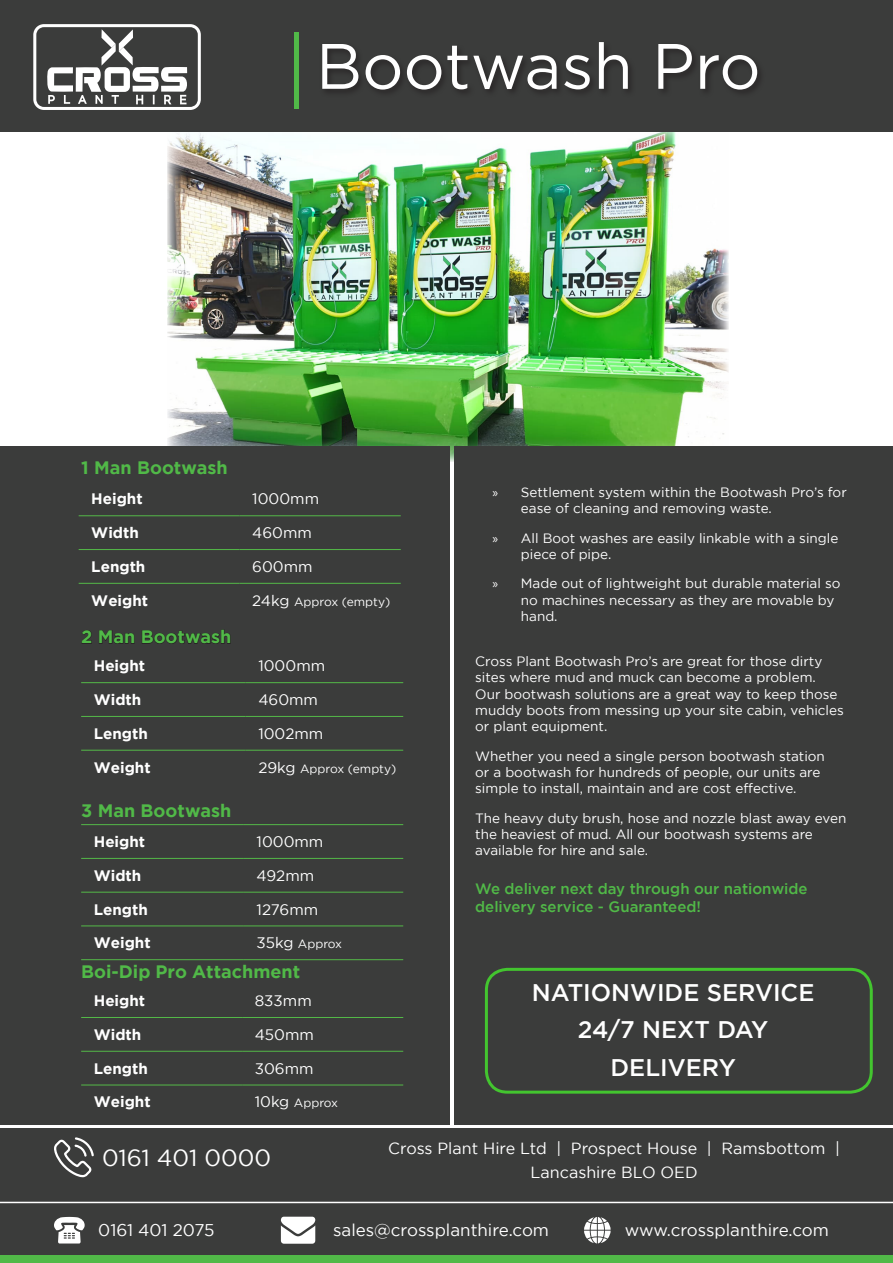
<style>
.page{position:relative;width:893px;height:1263px;background:#fff}
.page>*{position:absolute;margin:0;border:0;box-sizing:border-box;transform-origin:0 0}
.t1{font:64.05px "Gotham";color:#fff}
.t2{font:500 24px "Gotham";color:#fff}
.t3{font:23.25px "Gotham";color:#fff}
.t4{font:700 18px "Gotham";color:#51b948}
.t5{font:16.95px "Gotham";color:#fff}
.t6{font:16.05px/24.2px "Gotham";color:#fff;text-align:center}
.t7{font:700 15.15px "Gotham";color:#fff}
.t8{font:15.15px "Gotham";color:#fff}
.t9{font:500 15px/18px "Gotham";color:#51b948}
.t10{font:13.5px/16.2px "Gotham";color:#fff}
.t11{font:12px "Gotham";color:#fff}
.s1{font-size:15.15px}
.s2{font-family:"Myriad Pro"}
</style>
<div class="page">
<img style="left:167px;top:131px;width:562px;height:330px">
<div style="left:0;top:0;width:893px;height:131px;background:#3b3c3b"></div>
<div style="left:0;top:446px;width:450px;height:678px;background:#3b3c3b"></div>
<div style="left:454px;top:446px;width:439px;height:678px;background:#3b3c3b"></div>
<div style="left:485px;top:968px;width:388px;height:126px;border:3px solid #43c52f;border-radius:21px"></div>
<div style="left:294px;top:33px;width:5px;height:76px;background:#51b948"></div>
<div style="left:0;top:1129px;width:893px;height:134px;background:#3b3c3b"></div>
<div style="left:0;top:1256px;width:893px;height:7px;background:#51b948"></div>
<svg style="left:584px;top:1217px;width:27px;height:26px"></svg>
<svg style="left:281px;top:1217px;width:34px;height:27px"></svg>
<svg style="left:54px;top:1217px;width:31px;height:26px"></svg>
<svg style="left:54px;top:1137px;width:40px;height:40px"></svg>
<hr style="left:0;top:1202px;width:893px;height:1px;background:#fff">
<hr style="left:79px;top:515px;width:161px;height:1px;background:#54b948">
<hr style="left:240px;top:515px;width:161px;height:1px;background:#54b948">
<hr style="left:79px;top:549px;width:161px;height:1px;background:#54b948">
<hr style="left:240px;top:549px;width:161px;height:1px;background:#54b948">
<hr style="left:79px;top:583px;width:161px;height:1px;background:#54b948">
<hr style="left:240px;top:583px;width:161px;height:1px;background:#54b948">
<hr style="left:81px;top:682px;width:165px;height:1px;background:#54b948">
<hr style="left:246px;top:682px;width:157px;height:1px;background:#54b948">
<hr style="left:81px;top:716px;width:165px;height:1px;background:#54b948">
<hr style="left:246px;top:716px;width:157px;height:1px;background:#54b948">
<hr style="left:81px;top:750px;width:165px;height:1px;background:#54b948">
<hr style="left:246px;top:750px;width:157px;height:1px;background:#54b948">
<svg style="left:81px;top:630px;width:11px;height:14px"></svg>
<svg style="left:99px;top:630px;width:36px;height:14px"></svg>
<svg style="left:142px;top:629px;width:89px;height:15px"></svg>
<svg style="left:81px;top:825px;width:322px;height:102px"></svg>
<hr style="left:81px;top:824px;width:163px;height:1px;background:#54b948">
<hr style="left:244px;top:824px;width:159px;height:1px;background:#54b948">
<hr style="left:81px;top:858px;width:163px;height:1px;background:#54b948">
<hr style="left:244px;top:858px;width:159px;height:1px;background:#54b948">
<hr style="left:81px;top:892px;width:163px;height:1px;background:#54b948">
<hr style="left:244px;top:892px;width:159px;height:1px;background:#54b948">
<hr style="left:81px;top:925px;width:163px;height:1px;background:#54b948">
<hr style="left:244px;top:925px;width:159px;height:1px;background:#54b948">
<hr style="left:81px;top:959px;width:163px;height:1px;background:#54b948">
<hr style="left:244px;top:959px;width:159px;height:1px;background:#54b948">
<hr style="left:81px;top:1017px;width:161px;height:1px;background:#54b948">
<hr style="left:242px;top:1017px;width:161px;height:1px;background:#54b948">
<hr style="left:81px;top:1051px;width:161px;height:1px;background:#54b948">
<hr style="left:242px;top:1051px;width:161px;height:1px;background:#54b948">
<hr style="left:81px;top:1085px;width:161px;height:1px;background:#54b948">
<hr style="left:242px;top:1085px;width:161px;height:1px;background:#54b948">
<svg style="left:33px;top:24px;width:168px;height:86px"></svg>
<p class="t1" style="left:316px;top:31px;width:446px">Bootwash Pro</p>
<p class="t4" style="left:81px;top:458px;width:148px">1 Man Bootwash</p>
<p class="t7" style="left:91px;top:490px;width:53px">Height</p>
<p class="t8" style="left:252px;top:491px;width:68px">1000mm</p>
<p class="t7" style="left:91px;top:524px;width:49px">Width</p>
<p class="t8" style="left:252px;top:524px;width:61px">460mm</p>
<p class="t7" style="left:91px;top:558px;width:56px">Length</p>
<p class="t8" style="left:252px;top:558px;width:62px">600mm</p>
<p class="t7" style="left:91px;top:592px;width:58px">Weight</p>
<p class="t11" style="left:252px;top:595px;width:140px"><span class="s1">24kg</span> Approx (empty)</p>
<p class="t4" style="left:81px;top:626px;width:152px">2 Man Bootwash</p>
<p class="t7" style="left:94px;top:657px;width:53px">Height</p>
<p class="t8" style="left:258px;top:657px;width:68px">1000mm</p>
<p class="t7" style="left:94px;top:691px;width:49px">Width</p>
<p class="t8" style="left:258px;top:691px;width:61px">460mm</p>
<p class="t7" style="left:94px;top:725px;width:56px">Length</p>
<p class="t8" style="left:258px;top:725px;width:66px">1002mm</p>
<p class="t7" style="left:94px;top:758px;width:58px">Weight</p>
<p class="t11" style="left:258px;top:762px;width:140px"><span class="s1">29kg</span> Approx (empty)</p>
<p class="t4" style="left:81px;top:800px;width:152px">3 Man Bootwash</p>
<p class="t7" style="left:94px;top:833px;width:53px">Height</p>
<p class="t8" style="left:257px;top:833px;width:68px">1000mm</p>
<p class="t7" style="left:94px;top:867px;width:49px">Width</p>
<p class="t8" style="left:257px;top:867px;width:59px">492mm</p>
<p class="t7" style="left:94px;top:900px;width:56px">Length</p>
<p class="t8" style="left:257px;top:901px;width:63px">1276mm</p>
<p class="t7" style="left:94px;top:934px;width:58px">Weight</p>
<p class="t11" style="left:257px;top:937px;width:87px"><span class="s1">35kg</span> Approx</p>
<p class="t4" style="left:81px;top:961px;width:221px">Boi-Dip Pro Attachment</p>
<p class="t7" style="left:94px;top:992px;width:53px">Height</p>
<p class="t8" style="left:255px;top:992px;width:59px">833mm</p>
<p class="t7" style="left:94px;top:1026px;width:49px">Width</p>
<p class="t8" style="left:255px;top:1026px;width:61px">450mm</p>
<p class="t7" style="left:94px;top:1059px;width:56px">Length</p>
<p class="t8" style="left:255px;top:1060px;width:60px">306mm</p>
<p class="t7" style="left:94px;top:1093px;width:58px">Weight</p>
<p class="t11" style="left:255px;top:1096px;width:85px"><span class="s1">10kg</span> Approx</p>
<p class="t10" style="left:521px;top:484px;width:327px;text-indent:-28px"><span class="s2">»</span> Settlement system within the Bootwash Pro’s for ease of cleaning and removing waste.</p>
<p class="t10" style="left:521px;top:529px;width:319px;text-indent:-28px"><span class="s2">»</span> All Boot washes are easily linkable with a single piece of pipe.</p>
<p class="t10" style="left:521px;top:575px;width:321px;text-indent:-28px"><span class="s2">»</span> Made out of lightweight but durable material so no machines necessary as they are movable by hand.</p>
<p class="t10" style="left:475px;top:653px;width:370px">Cross Plant Bootwash Pro’s are great for those dirty sites where mud and muck can become a problem.<br>Our bootwash solutions are a great way to keep those muddy boots from messing up your site cabin, vehicles or plant equipment.</p>
<p class="t10" style="left:475px;top:748px;width:351px">Whether you need a single person bootwash station or a bootwash for hundreds of people, our units are simple to install, maintain and are cost effective.</p>
<p class="t10" style="left:475px;top:810px;width:373px">The heavy duty brush, hose and nozzle blast away even the heaviest of mud. All our bootwash systems are available for hire and sale.</p>
<p class="t9" style="left:475px;top:879px;width:334px">We deliver next day through our nationwide delivery service - Guaranteed!</p>
<p class="t2" style="left:532px;top:979px;width:284px">NATIONWIDE SERVICE</p>
<p class="t2" style="left:578px;top:1016px;width:192px">24/7 NEXT DAY</p>
<p class="t2" style="left:610px;top:1054px;width:127px">DELIVERY</p>
<p class="t3" style="left:102px;top:1145px;width:171px">0161 401 0000</p>
<p class="t6" style="left:388px;top:1136px;width:453px">Cross Plant Hire Ltd | Prospect House | Ramsbottom |<br>Lancashire BLO OED</p>
<p class="t5" style="left:98px;top:1221px;width:118px">0161 401 2075</p>
<p class="t5" style="left:333px;top:1221px;width:217px">sales@crossplanthire.com</p>
<p class="t5" style="left:625px;top:1221px;width:206px">www.crossplanthire.com</p>
</div>
